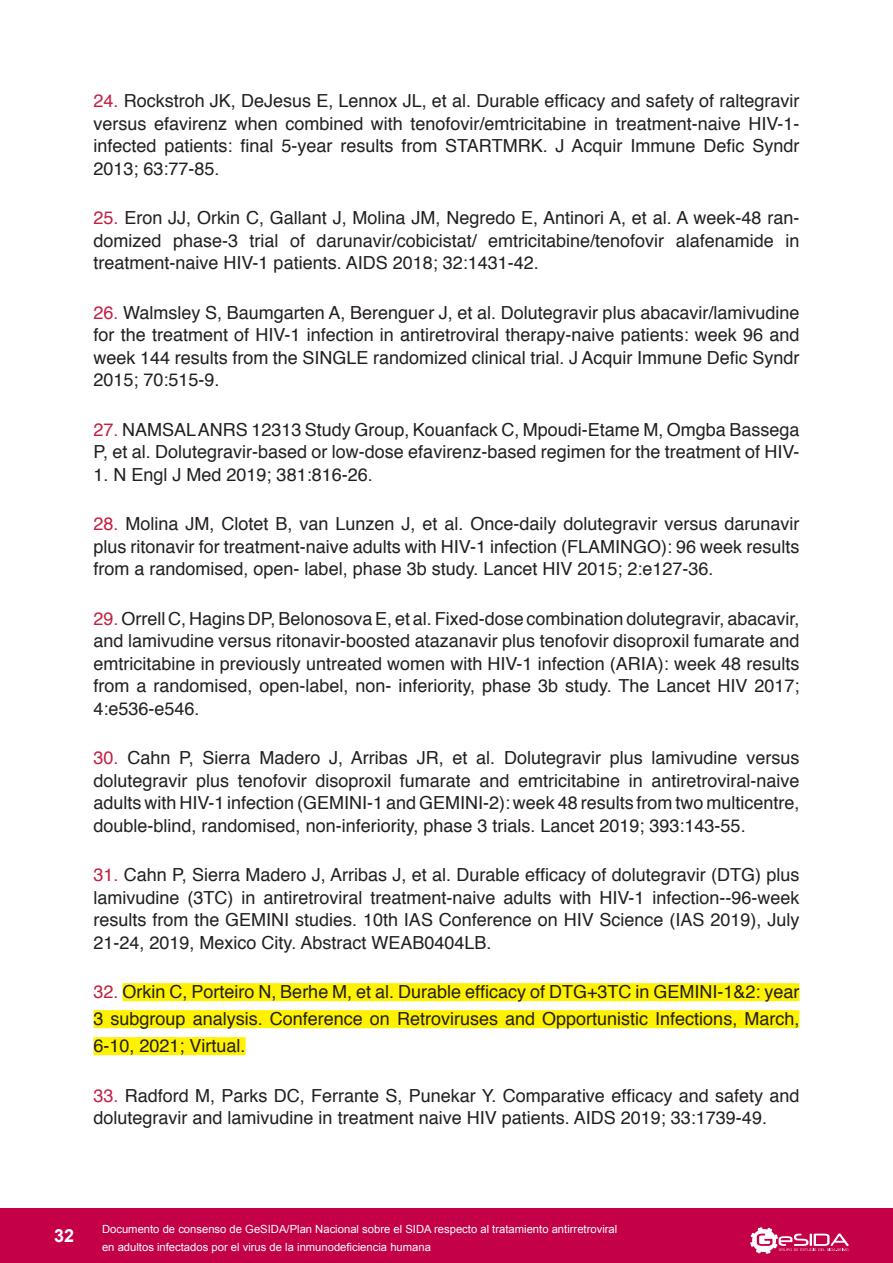
<style>
.page{position:relative;width:893px;height:1263px;background:#fff}
.page>*{position:absolute;margin:0;border:0;box-sizing:border-box;transform-origin:0 0}
.t1{font:18px/22.5px "Helvetica";color:#231f20;text-align:justify}
.t2{font:700 18px "Arial";color:#fff}
.t3{font:11.25px/18px "Arial";color:#fff}
.s1{color:#c32041}
</style>
<div class="page">
<div style="left:0;top:1209px;width:893px;height:54px;background:#c40048"></div>
<svg style="left:750px;top:1227px;width:99px;height:27px"></svg>
<div style="left:123px;top:983px;width:676px;height:18px;background:#fff200"></div>
<div style="left:94px;top:1010px;width:705px;height:18px;background:#fff200"></div>
<div style="left:94px;top:1037px;width:152px;height:18px;background:#fff200"></div>
<p class="t1" style="left:94px;top:90px;width:707px"><span class="s1">24.</span> Rockstroh JK, DeJesus E, Lennox JL, et al. Durable efficacy and safety of raltegravir versus efavirenz when combined with tenofovir/emtricitabine in treatment-naive HIV-1- infected patients: final 5-year results from STARTMRK. J Acquir Immune Defic Syndr 2013; 63:77-85.</p>
<p class="t1" style="left:94px;top:207px;width:707px"><span class="s1">25.</span> Eron JJ, Orkin C, Gallant J, Molina JM, Negredo E, Antinori A, et al. A week-48 ran&shy;domized phase-3 trial of darunavir/cobicistat/ emtricitabine/tenofovir alafenamide in treatment-naive HIV-1 patients. AIDS 2018; 32:1431-42.</p>
<p class="t1" style="left:94px;top:302px;width:707px"><span class="s1">26.</span> Walmsley S, Baumgarten A, Berenguer J, et al. Dolutegravir plus abacavir/lamivudine for the treatment of HIV-1 infection in antiretroviral therapy-naive patients: week 96 and week 144 results from the SINGLE randomized clinical trial. J Acquir Immune Defic Syndr 2015; 70:515-9.</p>
<p class="t1" style="left:94px;top:419px;width:707px"><span class="s1">27.</span> NAMSAL ANRS 12313 Study Group, Kouanfack C, Mpoudi-Etame M, Omgba Bassega<br>P, et al. Dolutegravir-based or low-dose efavirenz-based regimen for the treatment of HIV-</p>
<p class="t1" style="left:94px;top:464px;width:281px">1. N Engl J Med 2019; 381:816-26.</p>
<p class="t1" style="left:94px;top:513px;width:707px"><span class="s1">28.</span> Molina JM, Clotet B, van Lunzen J, et al. Once-daily dolutegravir versus darunavir plus ritonavir for treatment-naive adults with HIV-1 infection (FLAMINGO): 96 week results from a randomised, open- label, phase 3b study. Lancet HIV 2015; 2:e127-36.</p>
<p class="t1" style="left:94px;top:608px;width:707px"><span class="s1">29.</span> Orrell C, Hagins DP, Belonosova E, et al. Fixed-dose combination dolutegravir, abacavir, and lamivudine versus ritonavir-boosted atazanavir plus tenofovir disoproxil fumarate and emtricitabine in previously untreated women with HIV-1 infection (ARIA): week 48 results from a randomised, open-label, non- inferiority, phase 3b study. The Lancet HIV 2017; 4:e536-e546.</p>
<p class="t1" style="left:94px;top:747px;width:707px"><span class="s1">30.</span> Cahn P, Sierra Madero J, Arribas JR, et al. Dolutegravir plus lamivudine versus dolutegravir plus tenofovir disoproxil fumarate and emtricitabine in antiretroviral-naive adults with HIV-1 infection (GEMINI-1 and GEMINI-2): week 48 results from two multicentre, double-blind, randomised, non-inferiority, phase 3 trials. Lancet 2019; 393:143-55.</p>
<p class="t1" style="left:94px;top:864px;width:707px"><span class="s1">31.</span> Cahn P, Sierra Madero J, Arribas J, et al. Durable efficacy of dolutegravir (DTG) plus lamivudine (3TC) in antiretroviral treatment-naive adults with HIV-1 infection--96-week results from the GEMINI studies. 10th IAS Conference on HIV Science (IAS 2019), July 21-24, 2019, Mexico City. Abstract WEAB0404LB.</p>
<p class="t1" style="left:94px;top:979px;width:707px;line-height:27px"><span class="s1">32.</span> Orkin C, Porteiro N, Berhe M, et al. Durable efficacy of DTG+3TC in GEMINI-1&amp;2: year 3 subgroup analysis. Conference on Retroviruses and Opportunistic Infections, March, 6-10, 2021; Virtual.</p>
<p class="t1" style="left:94px;top:1085px;width:707px"><span class="s1">33.</span> Radford M, Parks DC, Ferrante S, Punekar Y. Comparative efficacy and safety and dolutegravir and lamivudine in treatment naive HIV patients. AIDS 2019; 33:1739-49.</p>
<p class="t2" style="left:54px;top:1224px;width:22px">32</p>
<p class="t3" style="left:102px;top:1220px;width:517px">Documento de consenso de GeSIDA/Plan Nacional sobre el SIDA respecto al tratamiento antirretroviral en adultos infectados por el virus de la inmunodeficiencia humana</p>
</div>
